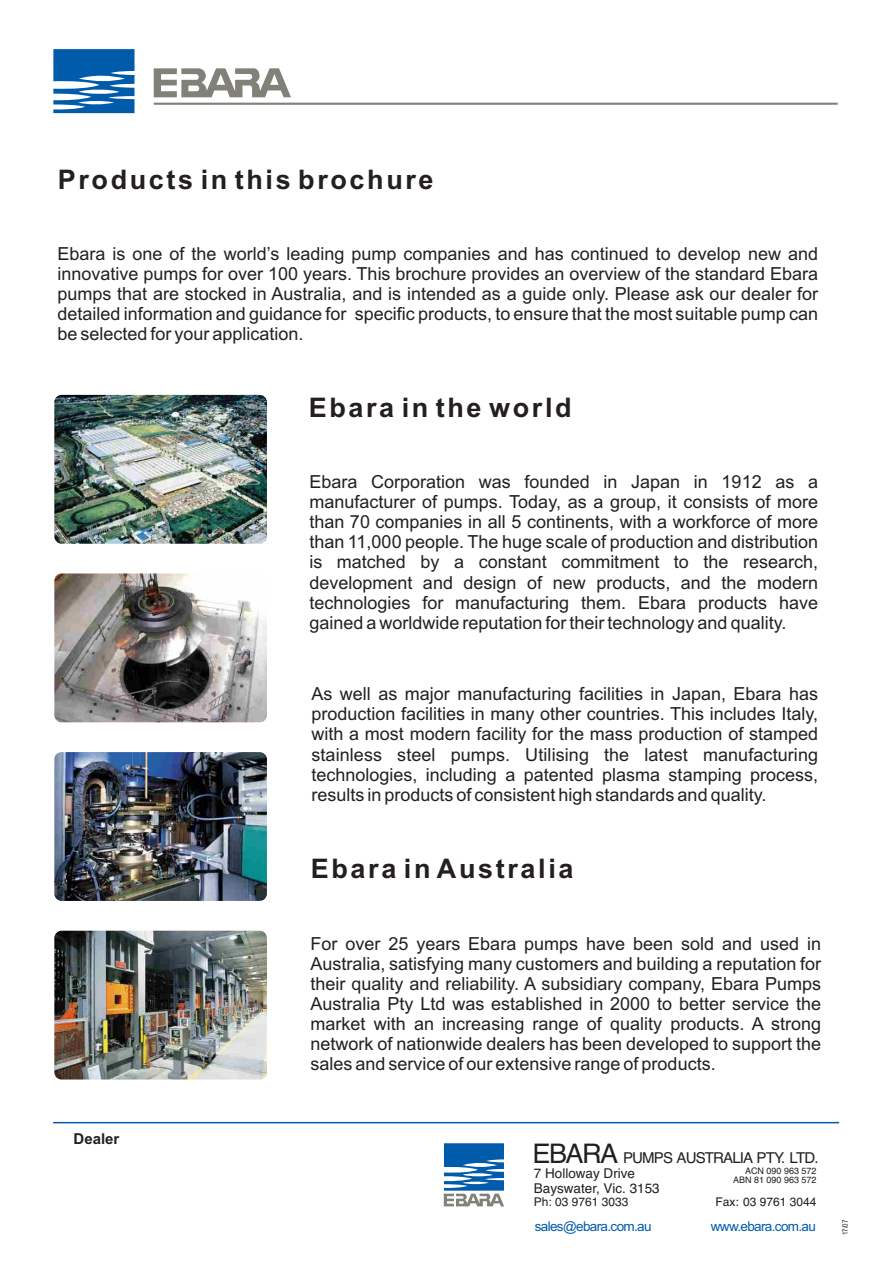
<style>
.page{position:relative;width:893px;height:1263px;background:#fff}
.page>*{position:absolute;margin:0;border:0;box-sizing:border-box;transform-origin:0 0}
.t1{font:700 27px "Arial";letter-spacing:.095em;color:#231f20}
.t2{font:18px/20.1px "Arial";color:#231f20;text-align:justify}
.t3{font:15px "Helvetica";letter-spacing:-.055em;color:#231f20}
.t4{font:700 15px "Arial";color:#231f20}
.t5{font:13.5px "Arial";letter-spacing:-.045em;color:#005bab}
.t6{font:13.5px/14.5px "Helvetica";color:#231f20}
.t7{font:12px "Helvetica";color:#231f20}
.t8{font:9px/9.3px "Helvetica";color:#231f20;text-align:right}
.t9{font:7.5px "Arial Narrow";color:#231f20}
.s1{font-size:27px}
</style>
<div class="page">
<svg style="left:444px;top:1143px;width:60px;height:63px"></svg>
<hr style="left:53px;top:1122px;width:786px;height:1px;background:#005bab">
<svg style="left:53px;top:49px;width:81px;height:64px"></svg>
<svg style="left:154px;top:68px;width:137px;height:29px"></svg>
<hr style="left:154px;top:103px;width:684px;height:2px;background:#818179">
<img style="left:54px;top:394px;width:213px;height:150px">
<svg style="left:54px;top:573px;width:213px;height:150px;background:#93908e"></svg>
<img style="left:54px;top:752px;width:213px;height:149px">
<img style="left:54px;top:930px;width:213px;height:150px">
<h1 class="t1" style="left:58px;top:169px;width:377px">Products in this brochure</h1>
<p class="t2" style="left:57px;top:245px;width:762px">Ebara is one of the world’s leading pump companies and has continued to develop new and innovative pumps for over 100 years. This brochure provides an overview of the standard Ebara pumps that are stocked in Australia, and is intended as a guide only. Please ask our dealer for detailed information and guidance for specific products, to ensure that the most suitable pump can be selected for your application.</p>
<h1 class="t1" style="left:309px;top:398px;width:264px">Ebara in the world</h1>
<p class="t2" style="left:309px;top:473px;width:510px">Ebara Corporation was founded in Japan in 1912 as a manufacturer of pumps. Today, as a group, it consists of more than 70 companies in all 5 continents, with a workforce of more than 11,000 people. The huge scale of production and distribution is matched by a constant commitment to the research, development and design of new products, and the modern technologies for manufacturing them. Ebara products have gained a worldwide reputation for their technology and quality.</p>
<p class="t2" style="left:311px;top:685px;width:508px">As well as major manufacturing facilities in Japan, Ebara has production facilities in many other countries. This includes Italy, with a most modern facility for the mass production of stamped stainless steel pumps. Utilising the latest manufacturing technologies, including a patented plasma stamping process, results in products of consistent high standards and quality.</p>
<h1 class="t1" style="left:311px;top:859px;width:264px">Ebara in Australia</h1>
<p class="t4" style="left:74px;top:1132px;width:47px">Dealer</p>
<p class="t2" style="left:310px;top:935px;width:512px">For over 25 years Ebara pumps have been sold and used in Australia, satisfying many customers and building a reputation for their quality and reliability. A subsidiary company, Ebara Pumps Australia Pty Ltd was established in 2000 to better service the market with an increasing range of quality products. A strong network of nationwide dealers has been developed to support the sales and service of our extensive range of products.</p>
<p class="t3" style="left:533px;top:1148px;width:287px"><span class="s1">EBARA</span> PUMPS AUSTRALIA PTY. LTD.</p>
<p class="t6" style="left:534px;top:1166px;width:127px">7 Holloway Drive<br>Bayswater, Vic. 3153</p>
<p class="t7" style="left:534px;top:1195px;width:96px">Ph: 03 9761 3033</p>
<p class="t7" style="left:715px;top:1195px;width:103px">Fax: 03 9761 3044</p>
<p class="t8" style="left:733px;top:1166px;width:85px">ACN 090 963 572<br>ABN 81 090 963 572</p>
<p class="t5" style="left:535px;top:1221px;width:118px">sales@ebara.com.au</p>
<p class="t5" style="left:711px;top:1221px;width:107px">www.ebara.com.au</p>
<p class="t9" style="left:842px;top:1235px;width:17px;rotate:-90deg">17/07</p>
</div>
